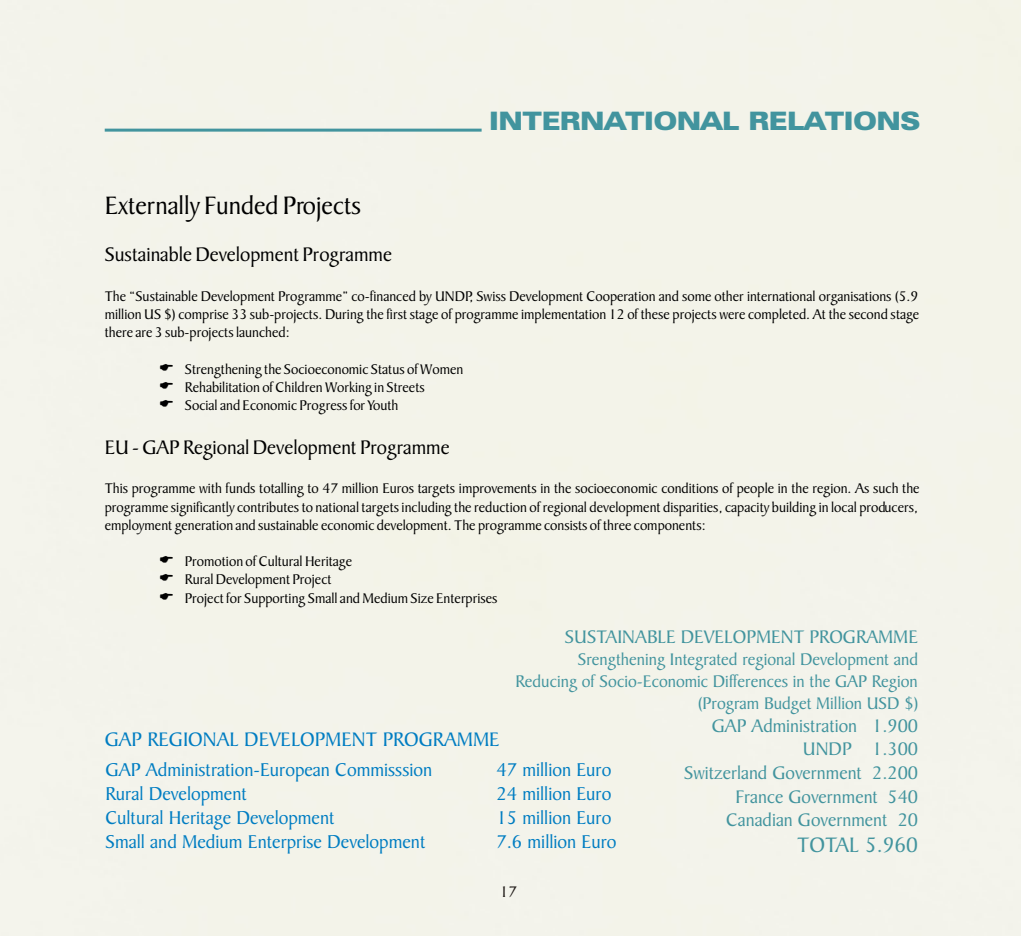
<style>
.page{position:relative;width:1022px;height:936px;background:#fff}
.page>*{position:absolute;margin:0;border:0;box-sizing:border-box;transform-origin:0 0}
.t1{font:27px "Baker Signet BT";color:#000}
.t2{font:25.5px "Zurich U Blk Ex BT";color:#42949e;scale:.94 1}
.t3{font:22.5px "Baker Signet BT";color:#42949e}
.t4{font:21px "Baker Signet BT";color:#000}
.t5{font:21px "Baker Signet BT";color:#007dc2}
.t6{font:19.8px/24px "Baker Signet BT";color:#007dc2}
.t7{font:19.5px/23.5px "Baker Signet BT";color:#42949e;text-align:right}
.t8{font:18px/21.8px "Baker Signet BT";color:#42949e;text-align:right}
.t9{font:16.5px "Baker Signet BT";color:#1f1a17}
.t10{font:15px/18.1px "Baker Signet BT";color:#000;text-align:justify}
</style>
<div class="page">
<div style="left:0;top:1px;width:1020px;height:935px;background:#f3f3e9"></div>
<hr style="left:105px;top:129px;width:376px;height:3px;background:#42949e">
<h2 class="t2" style="left:489px;top:110px;width:460px">INTERNATIONAL RELATIONS</h2>
<h1 class="t1" style="left:105px;top:193px;width:258px">Externally Funded Projects</h1>
<h3 class="t4" style="left:105px;top:245px;width:289px">Sustainable Development Programme</h3>
<p class="t10" style="left:105px;top:288px;width:816px">The “Sustainable Development Programme” co-financed by UNDP, Swiss Development Cooperation and some other international organisations (5.9 million US $) comprise 33 sub-projects. During the first stage of programme implementation 12 of these projects were completed. At the second stage there are 3 sub-projects launched:</p>
<p class="t10" style="left:185px;top:360px;width:280px;text-align:left">Strengthening the Socioeconomic Status of Women<br>Rehabilitation of Children Working in Streets<br>Social and Economic Progress for Youth</p>
<h3 class="t4" style="left:105px;top:438px;width:346px">EU - GAP Regional Development Programme</h3>
<p class="t10" style="left:105px;top:480px;width:816px">This programme with funds totalling to 47 million Euros targets improvements in the socioeconomic conditions of people in the region. As such the programme significantly contributes to national targets including the reduction of regional development disparities, capacity building in local producers, employment generation and sustainable economic development. The programme consists of three components:</p>
<p class="t10" style="left:185px;top:553px;width:314px;text-align:left">Promotion of Cultural Heritage<br>Rural Development Project<br>Project for Supporting Small and Medium Size Enterprises</p>
<h3 class="t7" style="left:565px;top:626px;width:355px">SUSTAINABLE DEVELOPMENT PROGRAMME</h3>
<p class="t8" style="left:515px;top:650px;width:404px">Srengthening Integrated regional Development and<br>Reducing of Socio-Economic Differences in the GAP Region (Program Budget Million USD $)</p>
<h3 class="t7" style="left:684px;top:715px;width:235px">GAP Administration 1.900<br>UNDP 1.300<br>Switzerland Government 2.200<br>France Government 540<br>Canadian Government 20</h3>
<h3 class="t3" style="left:797px;top:835px;width:122px">TOTAL 5.960</h3>
<h3 class="t5" style="left:105px;top:730px;width:396px">GAP REGIONAL DEVELOPMENT PROGRAMME</h3>
<h3 class="t6" style="left:105px;top:759px;width:328px">GAP Administration-European Commisssion Rural Development<br>Cultural Heritage Development<br>Small and Medium Enterprise Development</h3>
<h3 class="t6" style="left:496px;top:759px;width:122px">47 million Euro<br>24 million Euro<br>15 million Euro<br>7.6 million Euro</h3>
<p class="t9" style="left:500px;top:884px;width:19px">17</p>
</div>
